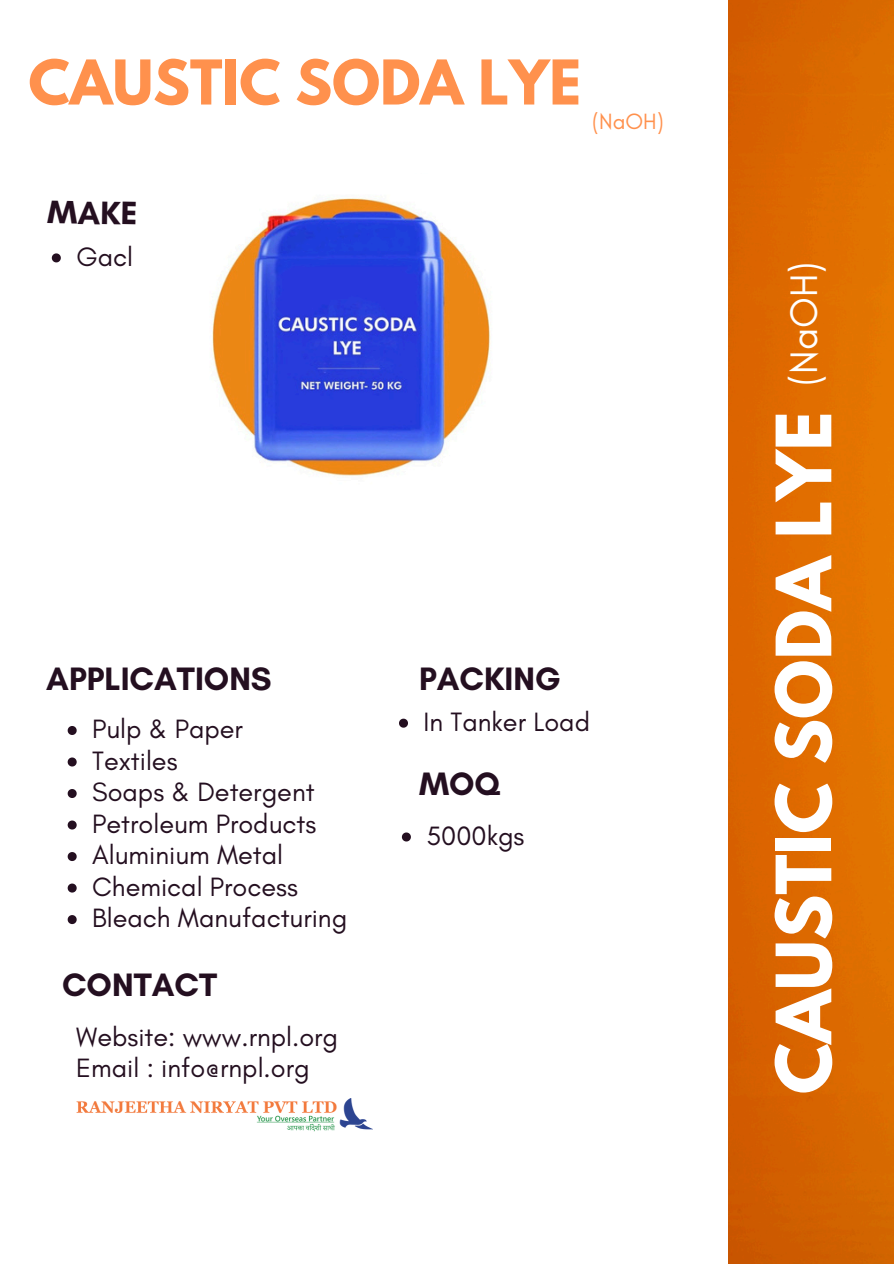
<style>
.page{position:relative;width:894px;height:1264px;background:#fff}
.page>*{position:absolute;margin:0;border:0;box-sizing:border-box;transform-origin:0 0}
.t1{font:700 67.5px "League Spartan";color:#fff}
.t2{font:700 54.6px "League Spartan";color:#ff914d}
.t3{font:39px "Glacial Indifference";color:#fff}
.t4{font:700 33px "Glacial Indifference";color:#240f20}
.t5{font:27px/31.5px "Glacial Indifference";color:#240f20}
.t6{font:22.5px "Glacial Indifference";color:#ff914d}
</style>
<div class="page">
<img style="left:728px;top:0;width:165px;height:1263px">
<img style="left:187px;top:173px;width:320px;height:321px;border-radius:19px">
<img style="left:76px;top:1098px;width:296px;height:34px">
<svg style="left:68px;top:726px;width:9px;height:9px"></svg>
<svg style="left:68px;top:757px;width:9px;height:9px"></svg>
<svg style="left:68px;top:789px;width:9px;height:9px"></svg>
<svg style="left:68px;top:820px;width:9px;height:9px"></svg>
<svg style="left:68px;top:852px;width:9px;height:9px"></svg>
<svg style="left:68px;top:883px;width:9px;height:9px"></svg>
<svg style="left:68px;top:915px;width:9px;height:9px"></svg>
<svg style="left:399px;top:718px;width:9px;height:9px"></svg>
<svg style="left:402px;top:832px;width:9px;height:9px"></svg>
<svg style="left:52px;top:253px;width:9px;height:9px"></svg>
<h2 class="t2" style="left:28px;top:55px;width:554px">CAUSTIC SODA LYE</h2>
<p class="t6" style="left:592px;top:108px;width:73px">(NaOH)</p>
<h4 class="t4" style="left:48px;top:192px;width:92px;rotate:1deg">MAKE</h4>
<h5 class="t5" style="left:76px;top:240px;width:58px">Gacl</h5>
<h4 class="t4" style="left:46px;top:658px;width:227px">APPLICATIONS</h4>
<p class="t4" style="left:419px;top:658px;width:143px">PACKING</p>
<p class="t5" style="left:92px;top:713px;width:152px">Pulp &amp; Paper</p>
<p class="t5" style="left:92px;top:744px;width:87px">Textiles</p>
<p class="t5" style="left:92px;top:776px;width:224px">Soaps &amp; Detergent</p>
<p class="t5" style="left:92px;top:807px;width:225px">Petroleum Products</p>
<p class="t5" style="left:92px;top:839px;width:192px">Aluminium Metal</p>
<p class="t5" style="left:92px;top:870px;width:207px">Chemical Process</p>
<p class="t5" style="left:92px;top:902px;width:256px">Bleach Manufacturing</p>
<p class="t4" style="left:62px;top:964px;width:156px">CONTACT</p>
<p class="t5" style="left:76px;top:1020px;width:263px">Website: www.rnpl.org<br>Email : info@rnpl.org</p>
<h4 class="t5" style="left:423px;top:705px;width:168px">In Tanker Load</h4>
<h4 class="t4" style="left:419px;top:764px;width:83px">MOQ</h4>
<p class="t5" style="left:426px;top:819px;width:99px">5000kgs</p>
<p class="t3" style="left:779px;top:385px;width:125px;rotate:-90deg">(NaOH)</p>
<h4 class="t1" style="left:770px;top:1094px;width:684px;rotate:-90deg">CAUSTIC SODA LYE</h4>
</div>
